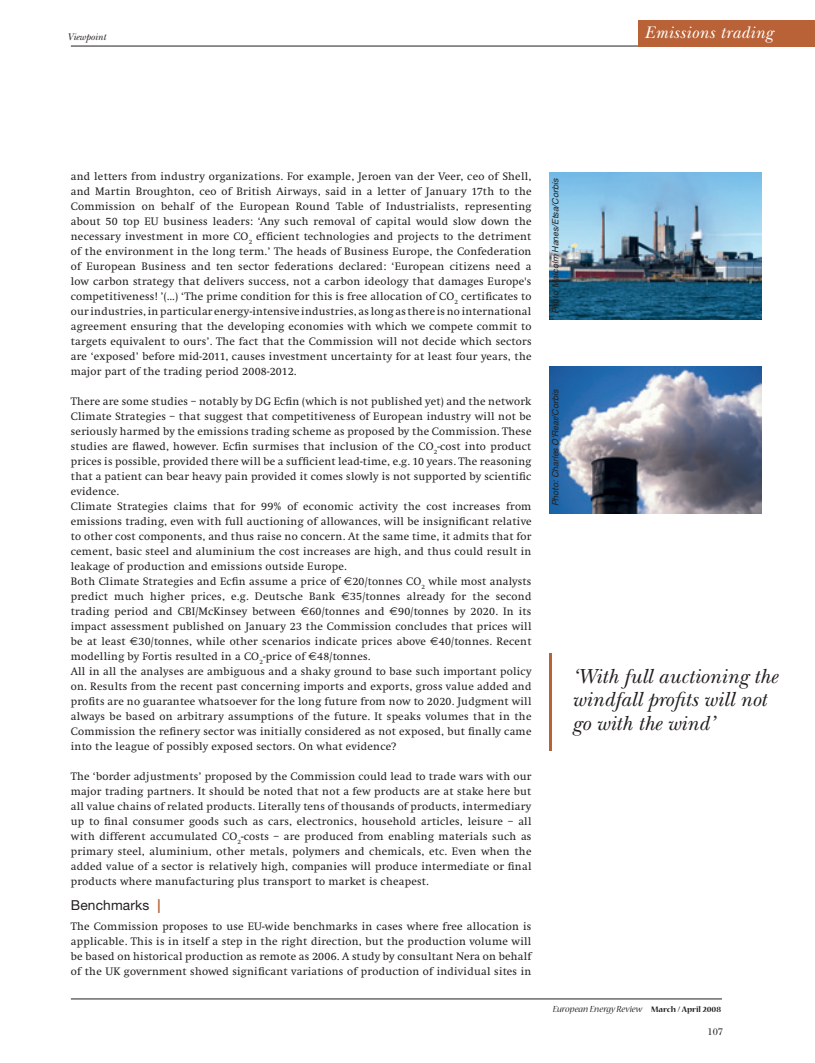
<style>
.page{position:relative;width:815px;height:1063px;background:#fff}
.page>*{position:absolute;margin:0;border:0;box-sizing:border-box;transform-origin:0 0}
.t1{font:italic 21.25px/23.8px "New Baskerville";color:#231f20}
.t2{font:italic 17.5px "New Baskerville";letter-spacing:.02em;color:#fff}
.t3{font:13.75px "Helvetica Neue LT Std";letter-spacing:.01em;color:#231f20}
.t4{font:11.25px/15px "Swift";letter-spacing:.02em;color:#231f20;text-align:justify}
.t5{font:italic 10px "Nueva Std";color:#231f20}
.t6{font:italic 10px "New Baskerville";color:#231f20}
.t7{font:10px "New Baskerville";color:#231f20}
.t8{font:italic 8.75px "Helvetica Neue LT Std";color:#231f20}
.s1{font-family:"Euro Sans"}
.s2{font-weight:700;color:#ba6237}
.s3{font-weight:700;font-style:normal;font-size:8.75px}
</style>
<div class="page">
<hr style="left:71px;top:999px;width:651px;height:1px;background:#231f20">
<hr style="left:71px;top:46px;width:744px;height:1px;background:#231f20">
<div style="left:639px;top:20px;width:176px;height:26px;background:#ba6237"></div>
<img style="left:549px;top:172px;width:212px;height:147px">
<img style="left:549px;top:367px;width:212px;height:146px">
<hr style="left:549px;top:653px;width:3px;height:98px;background:#ba6237">
<p class="t6" style="left:67px;top:31px;width:40px">Viewpoint</p>
<h2 class="t2" style="left:645px;top:23px;width:130px">Emissions trading</h2>
<p class="t4" style="left:71px;top:169px;width:462px">and letters from industry organizations. For example, Jeroen van der Veer, ceo of Shell, and Martin Broughton, ceo of British Airways, said in a letter of January 17th to the Commission on behalf of the European Round Table of Industrialists, representing about 50 top EU business leaders: ‘Any such removal of capital would slow down the necessary investment in more CO<sub>2</sub> efficient technologies and projects to the detriment of the environment in the long term.’ The heads of Business Europe, the Confederation of European Business and ten sector federations declared: ‘European citizens need a low carbon strategy that delivers success, not a carbon ideology that damages Europe's competitiveness! ’(…) ‘The prime condition for this is free allocation of CO<sub>2</sub> certificates to our industries, in particular energy-intensive industries, as long as there is no international agreement ensuring that the developing economies with which we compete commit to targets equivalent to ours’. The fact that the Commission will not decide which sectors are ‘exposed’ before mid-2011, causes investment uncertainty for at least four years, the major part of the trading period 2008-2012.</p>
<p class="t4" style="left:71px;top:394px;width:462px;text-align:left">There are some studies – notably by DG Ecfin (which is not published yet) and the network Climate Strategies – that suggest that competitiveness of European industry will not be seriously harmed by the emissions trading scheme as proposed by the Commission. These studies are flawed, however. Ecfin surmises that inclusion of the CO<sub>2</sub>-cost into product prices is possible, provided there will be a sufficient lead-time, e.g. 10 years. The reasoning that a patient can bear heavy pain provided it comes slowly is not supported by scientific evidence.<br>Climate Strategies claims that for 99% of economic activity the cost increases from emissions trading, even with full auctioning of allowances, will be insignificant relative to other cost components, and thus raise no concern. At the same time, it admits that for cement, basic steel and aluminium the cost increases are high, and thus could result in leakage of production and emissions outside Europe.<br>Both Climate Strategies and Ecfin assume a price of <span class="s1">€</span>20/tonnes CO<sub>2</sub> while most analysts predict much higher prices, e.g. Deutsche Bank <span class="s1">€</span>35/tonnes already for the second trading period and CBI/McKinsey between <span class="s1">€</span>60/tonnes and <span class="s1">€</span>90/tonnes by 2020. In its impact assessment published on January 23 the Commission concludes that prices will be at least <span class="s1">€</span>30/tonnes, while other scenarios indicate prices above <span class="s1">€</span>40/tonnes. Recent modelling by Fortis resulted in a CO<sub>2</sub>-price of <span class="s1">€</span>48/tonnes.<br>All in all the analyses are ambiguous and a shaky ground to base such important policy on. Results from the recent past concerning imports and exports, gross value added and profits are no guarantee whatsoever for the long future from now to 2020. Judgment will always be based on arbitrary assumptions of the future. It speaks volumes that in the Commission the refinery sector was initially considered as not exposed, but finally came into the league of possibly exposed sectors. On what evidence?</p>
<p class="t4" style="left:71px;top:769px;width:462px">The ‘border adjustments’ proposed by the Commission could lead to trade wars with our major trading partners. It should be noted that not a few products are at stake here but all value chains of related products. Literally tens of thousands of products, intermediary up to final consumer goods such as cars, electronics, household articles, leisure – all with different accumulated CO<sub>2</sub>-costs – are produced from enabling materials such as primary steel, aluminium, other metals, polymers and chemicals, etc. Even when the added value of a sector is relatively high, companies will produce intermediate or final products where manufacturing plus transport to market is cheapest.</p>
<p class="t3" style="left:71px;top:897px;width:91px">Benchmarks <span class="s2">|</span></p>
<p class="t4" style="left:71px;top:919px;width:462px">The Commission proposes to use EU-wide benchmarks in cases where free allocation is applicable. This is in itself a step in the right direction, but the production volume will be based on historical production as remote as 2006. A study by consultant Nera on behalf of the UK government showed significant variations of production of individual sites in</p>
<p class="t8" style="left:550px;top:314px;width:139px;rotate:-90deg">Photo Malcolm Hanes/Etsa/Corbis</p>
<p class="t8" style="left:550px;top:506px;width:120px;rotate:-90deg">Photo:Charles O'Rear/Corbis</p>
<h1 class="t1" style="left:572px;top:664px;width:207px">‘With full auctioning the windfall profits will not go with the wind’</h1>
<p class="t5" style="left:553px;top:1004px;width:170px">European Energy Review <span class="s3">March / April 2008</span></p>
<p class="t7" style="left:707px;top:1026px;width:17px">107</p>
</div>
